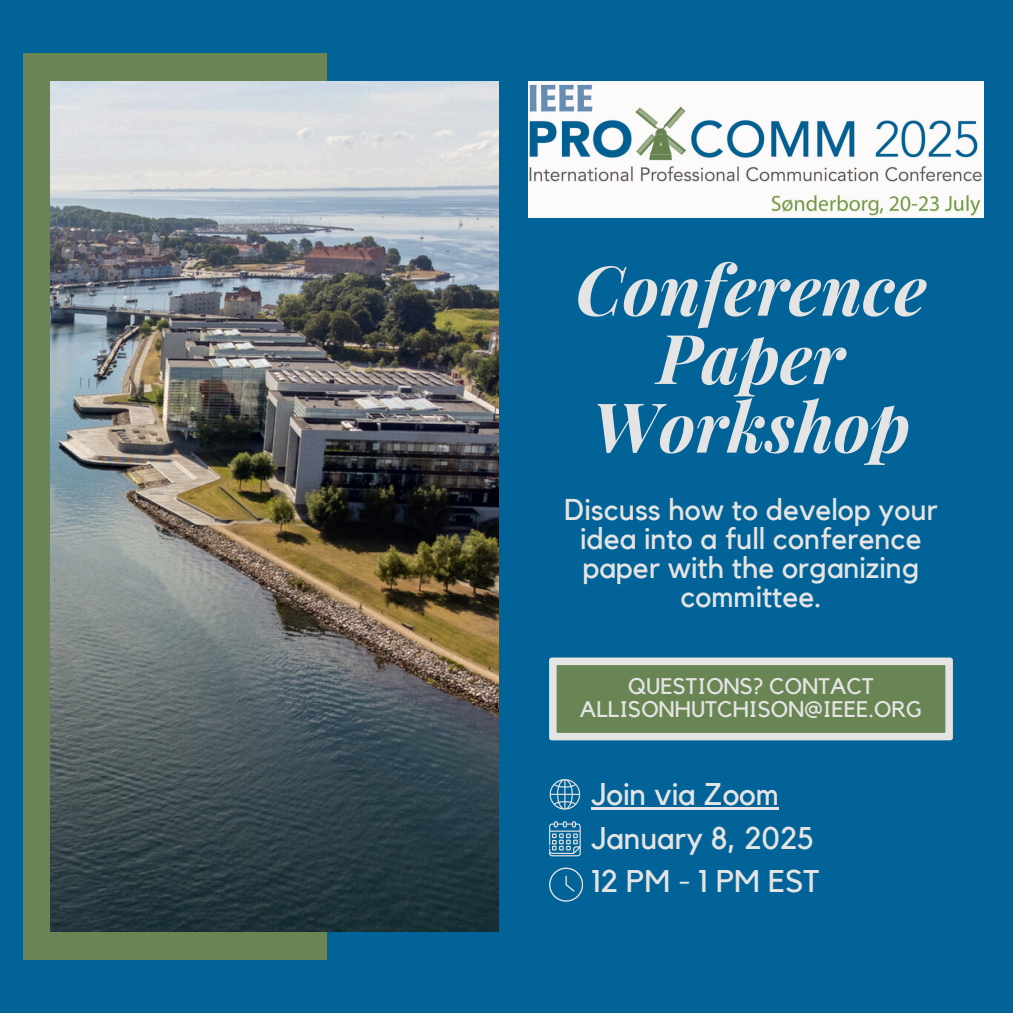
<style>
.page{position:relative;width:1013px;height:1013px;background:#fff}
.page>*{position:absolute;margin:0;border:0;box-sizing:border-box;transform-origin:0 0}
.t1{font:italic 700 68.75px/68.5px "Playfair Display";color:#e4e4e4;text-align:center}
.t2{font:31.25px/43.1px "Kollektif";color:#e4e4e4}
.t3{font:30px/29px "Kollektif";color:#e4e4e4;text-align:center}
.t4{font:22.5px/22.5px "Kollektif";color:#e4e4e4;text-align:center}
</style>
<div class="page">
<div style="left:0;top:0;width:1012px;height:1012px;background:#016397"></div>
<div style="left:24px;top:53px;width:303px;height:906px;background:#698553"></div>
<img style="left:51px;top:81px;width:448px;height:850px">
<svg style="left:549px;top:657px;width:403px;height:83px;background:#819871"></svg>
<svg style="left:549px;top:779px;width:31px;height:31px"></svg>
<svg style="left:549px;top:821px;width:31px;height:35px"></svg>
<svg style="left:549px;top:867px;width:34px;height:34px"></svg>
<img style="left:528px;top:81px;width:455px;height:137px">
<hr style="left:591px;top:807px;width:187px;height:3px;background:#e4e4e4">
<p class="t1" style="left:575px;top:253px;width:353px">Conference<br>Paper<br>Workshop</p>
<h1 class="t3" style="left:564px;top:496px;width:375px">Discuss how to develop your idea into a full conference paper with the organizing committee.</h1>
<p class="t4" style="left:580px;top:676px;width:344px">QUESTIONS? CONTACT<br>ALLISONHUTCHISON@IEEE.ORG</p>
<h2 class="t2" style="left:591px;top:774px;width:230px">Join via Zoom<br>January 8, 2025<br>12 PM - 1 PM EST</h2>
</div>
